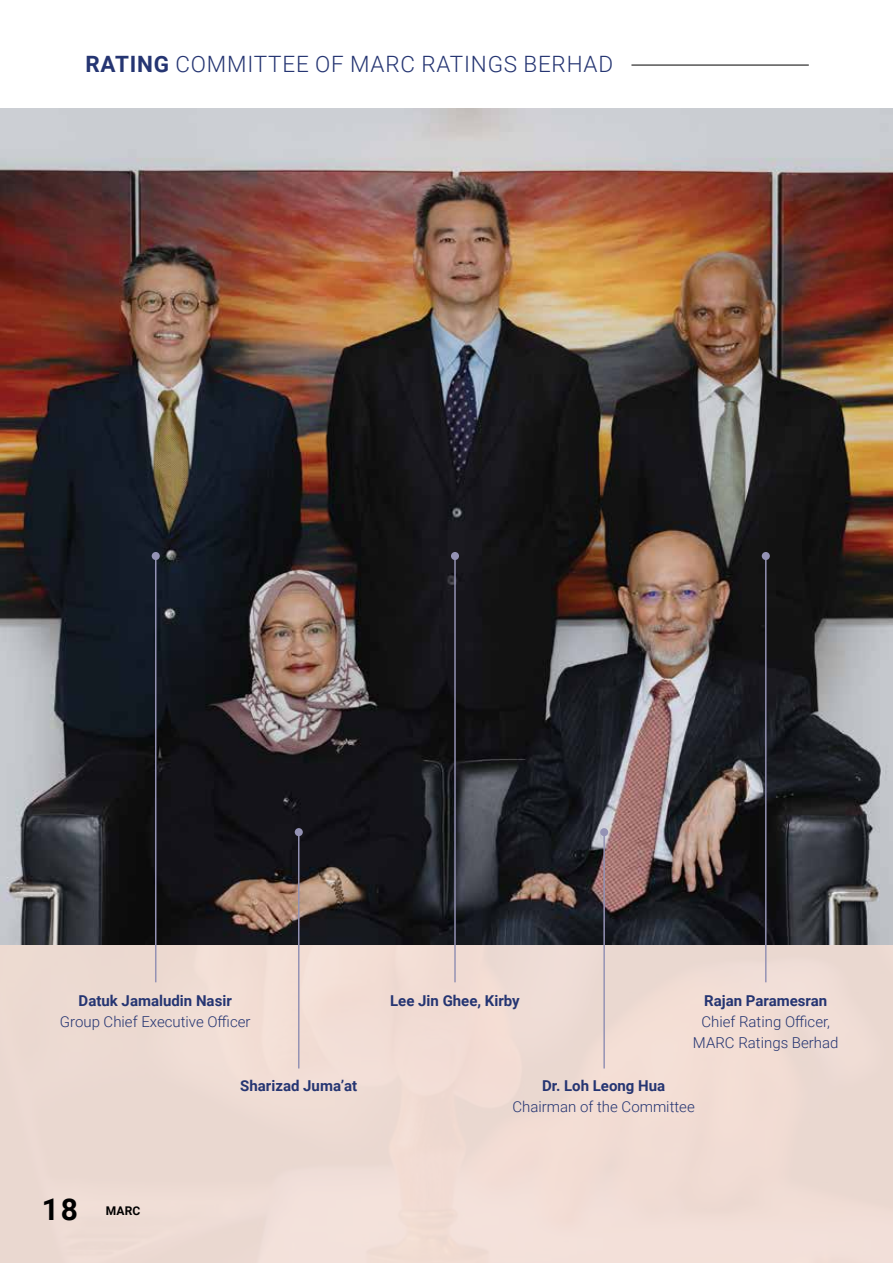
<style>
.page{position:relative;width:893px;height:1263px;background:#fff}
.page>*{position:absolute;margin:0;border:0;box-sizing:border-box;transform-origin:0 0}
.t1{font:700 30px "Roboto";color:#000}
.t2{font:300 22.5px "Roboto";letter-spacing:.035em;color:#253572}
.t3{font:300 15px/21px "Roboto";color:#253572;text-align:center}
.t4{font:700 15px "Roboto";color:#253572}
.t5{font:700 12px "Roboto";color:#000}
.s1{font-weight:700}
</style>
<div class="page">
<div style="left:0;top:838px;width:893px;height:425px;background:#f0dcd3"></div>
<img style="left:0;top:108px;width:893px;height:836px">
<hr style="left:631px;top:65px;width:178px;height:1px;background:#000">
<hr style="left:155px;top:556px;width:1px;height:426px;background:#9492b4">
<div style="left:152px;top:552px;width:8px;height:8px;background:#9492b4;border-radius:50%"></div>
<hr style="left:298px;top:832px;width:1px;height:236px;background:#9492b4">
<div style="left:295px;top:828px;width:8px;height:8px;background:#9492b4;border-radius:50%"></div>
<hr style="left:454px;top:556px;width:2px;height:426px;background:#9492b4">
<div style="left:451px;top:552px;width:8px;height:8px;background:#9492b4;border-radius:50%"></div>
<hr style="left:603px;top:832px;width:2px;height:236px;background:#9492b4">
<div style="left:600px;top:828px;width:8px;height:8px;background:#9492b4;border-radius:50%"></div>
<hr style="left:765px;top:556px;width:1px;height:426px;background:#9492b4">
<div style="left:762px;top:552px;width:8px;height:8px;background:#9492b4;border-radius:50%"></div>
<h2 class="t2" style="left:85px;top:48px;width:529px"><span class="s1">RATING</span> COMMITTEE OF MARC RATINGS BERHAD</h2>
<p class="t4" style="left:79px;top:990px;width:155px">Datuk Jamaludin Nasir</p>
<p class="t4" style="left:390px;top:990px;width:131px">Lee Jin Ghee, Kirby</p>
<p class="t3" style="left:60px;top:1011px;width:192px">Group Chief Executive Officer</p>
<p class="t4" style="left:704px;top:990px;width:125px">Rajan Paramesran</p>
<p class="t3" style="left:693px;top:1011px;width:147px">Chief Rating Officer,<br>MARC Ratings Berhad</p>
<h1 class="t1" style="left:42px;top:1189px;width:37px">18</h1>
<p class="t5" style="left:106px;top:1202px;width:36px">MARC</p>
<p class="t4" style="left:240px;top:1075px;width:118px">Sharizad Juma’at</p>
<p class="t4" style="left:542px;top:1075px;width:125px">Dr. Loh Leong Hua</p>
<p class="t3" style="left:512px;top:1096px;width:184px">Chairman of the Committee</p>
</div>
